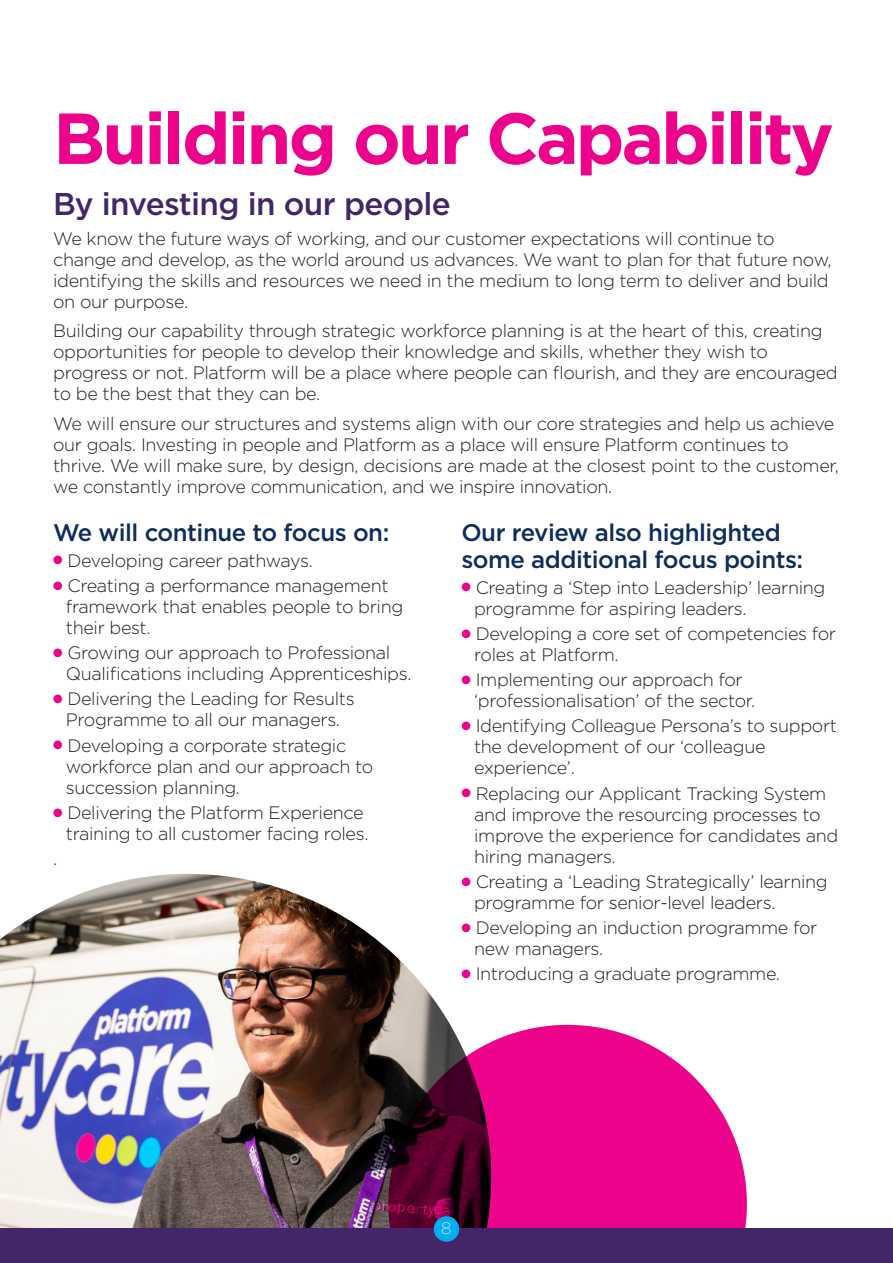
<style>
.page{position:relative;width:893px;height:1263px;background:#fff}
.page>*{position:absolute;margin:0;border:0;box-sizing:border-box;transform-origin:0 0}
.t1{font:700 72px "Gotham";letter-spacing:-.04em;color:#ed028c}
.t2{font:500 31.5px "Gotham";letter-spacing:-.02em;color:#432668}
.t3{font:500 24px/27px "Gotham";letter-spacing:-.02em;color:#0e2d5c}
.t4{font:300 18px/21px "Gotham";letter-spacing:-.02em;color:#231f20}
.t5{font:200 16.5px "Gotham";color:#fff}
.s1{color:#ed028c}
</style>
<div class="page">
<img style="left:0;top:874px;width:451px;height:355px">
<svg style="left:388px;top:1025px;width:359px;height:204px;background:#c52481"></svg>
<svg style="left:846px;top:1228px;width:47px;height:1px"></svg>
<div style="left:0;top:1229px;width:893px;height:34px;background:#432668"></div>
<div style="left:434px;top:1216px;width:25px;height:26px;background:#00aeef;border-radius:50%"></div>
<p class="t1" style="left:53px;top:91px;width:782px">Building our Capability</p>
<p class="t2" style="left:53px;top:184px;width:399px">By investing in our people</p>
<p class="t4" style="left:53px;top:228px;width:780px">We know the future ways of working, and our customer expectations will continue to change and develop, as the world around us advances. We want to plan for that future now, identifying the skills and resources we need in the medium to long term to deliver and build on our purpose.</p>
<p class="t4" style="left:53px;top:320px;width:786px">Building our capability through strategic workforce planning is at the heart of this, creating opportunities for people to develop their knowledge and skills, whether they wish to progress or not. Platform will be a place where people can flourish, and they are encouraged to be the best that they can be.</p>
<p class="t4" style="left:53px;top:413px;width:787px">We will ensure our structures and systems align with our core strategies and help us achieve our goals. Investing in people and Platform as a place will ensure Platform continues to thrive. We will make sure, by design, decisions are made at the closest point to the customer, we constantly improve communication, and we inspire innovation.</p>
<p class="t3" style="left:53px;top:519px;width:338px">We will continue to focus on:</p>
<p class="t4" style="left:53px;top:549px;width:261px"><span class="s1">●</span> Developing career pathways.</p>
<p class="t4" style="left:66px;top:574px;width:339px;text-indent:-13px"><span class="s1">●</span> Creating a performance management framework that enables people to bring their best.</p>
<p class="t4" style="left:66px;top:642px;width:347px;text-indent:-13px"><span class="s1">●</span> Growing our approach to Professional<br>Qualifications including Apprenticeships.</p>
<p class="t4" style="left:53px;top:688px;width:303px;text-align:center"><span class="s1">●</span> Delivering the Leading for Results<br>Programme to all our managers.</p>
<p class="t4" style="left:66px;top:734px;width:309px;text-indent:-13px"><span class="s1">●</span> Developing a corporate strategic workforce plan and our approach to succession planning.</p>
<p class="t4" style="left:53px;top:801px;width:317px;text-align:right"><span class="s1">●</span> Delivering the Platform Experience training to all customer facing roles.</p>
<p class="t4" style="left:53px;top:848px;width:6px">.</p>
<p class="t3" style="left:461px;top:519px;width:343px">Our review also highlighted some additional focus points:</p>
<p class="t4" style="left:474px;top:576px;width:353px;text-indent:-13px"><span class="s1">●</span> Creating a ‘Step into Leadership’ learning programme for aspiring leaders.</p>
<p class="t4" style="left:474px;top:622px;width:364px;text-indent:-13px"><span class="s1">●</span> Developing a core set of competencies for roles at Platform.</p>
<p class="t4" style="left:474px;top:669px;width:283px;text-indent:-13px"><span class="s1">●</span> Implementing our approach for ‘professionalisation’ of the sector.</p>
<p class="t4" style="left:474px;top:715px;width:364px;text-indent:-13px"><span class="s1">●</span> Identifying Colleague Persona’s to support the development of our ‘colleague experience’.</p>
<p class="t4" style="left:474px;top:782px;width:366px;text-indent:-13px"><span class="s1">●</span> Replacing our Applicant Tracking System and improve the resourcing processes to improve the experience for candidates and hiring managers.</p>
<p class="t4" style="left:474px;top:870px;width:355px;text-indent:-13px"><span class="s1">●</span> Creating a ‘Leading Strategically’ learning programme for senior-level leaders.</p>
<p class="t4" style="left:474px;top:917px;width:345px;text-indent:-13px"><span class="s1">●</span> Developing an induction programme for new managers.</p>
<p class="t4" style="left:461px;top:963px;width:320px"><span class="s1">●</span> Introducing a graduate programme.</p>
<p class="t5" style="left:441px;top:1218px;width:12px">8</p>
</div>
